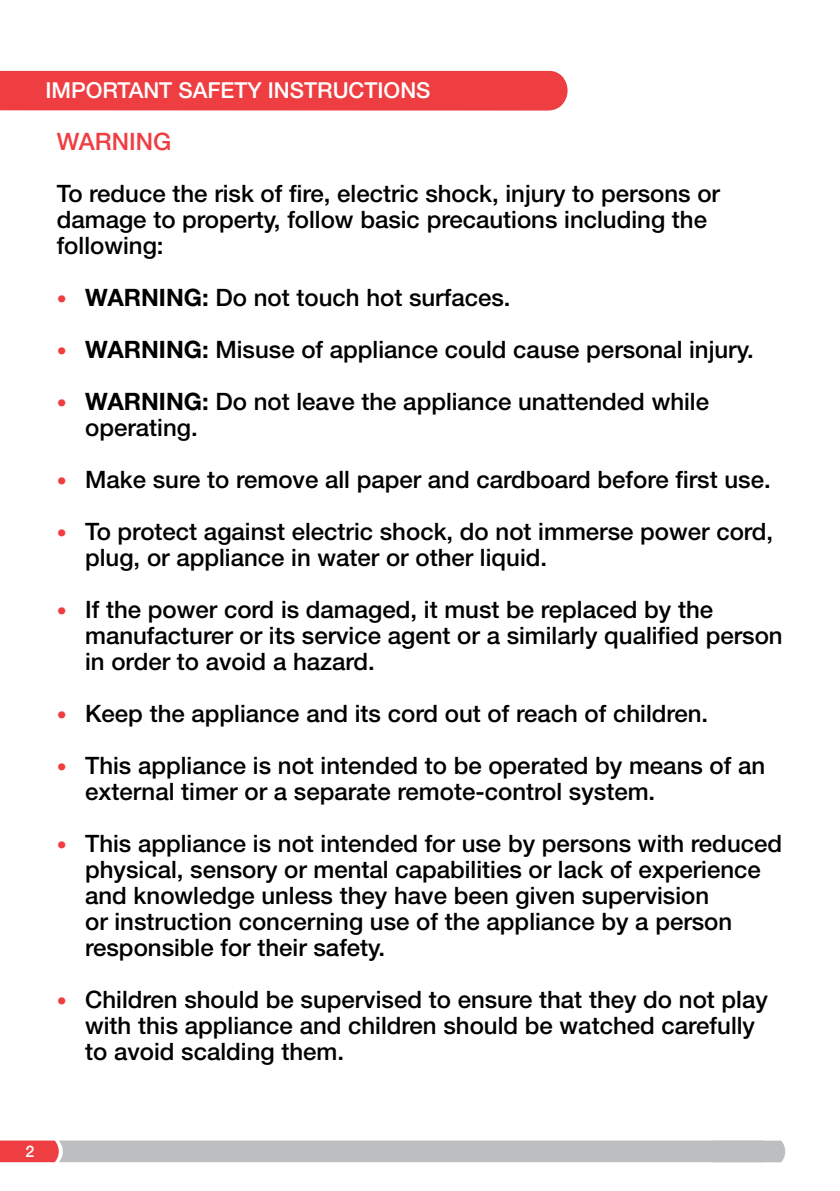
<style>
.page{position:relative;width:840px;height:1191px;background:#fff}
.page>*{position:absolute;margin:0;border:0;box-sizing:border-box;transform-origin:0 0}
.t1{font:500 24px/26px "Helvetica Neue LT Std";color:#000}
.t2{font:500 24px "Helvetica Neue LT Std";color:#ef3e42}
.t3{font:500 22px "Helvetica Neue LT Std";color:#fff}
.t4{font:500 16px "Helvetica Neue LT Std";color:#fff}
.s1{font-weight:700;font-size:20px;color:#ef3e42}
.s2{font-weight:700}
</style>
<div class="page">
<svg style="left:0;top:1140px;width:784px;height:22px;background:#c1b6b8"></svg>
<div style="left:0;top:71px;width:567px;height:40px;background:#ef3e42"></div>
<p class="t3" style="left:45px;top:77px;width:386px">IMPORTANT SAFETY INSTRUCTIONS</p>
<p class="t2" style="left:57px;top:127px;width:116px">WARNING</p>
<p class="t1" style="left:57px;top:180px;width:664px">To reduce the risk of fire, electric shock, injury to persons or damage to property, follow basic precautions including the following:</p>
<p class="t1" style="left:57px;top:284px;width:455px"><span class="s1">•</span> <span class="s2">WARNING:</span> Do not touch hot surfaces.</p>
<p class="t1" style="left:57px;top:336px;width:698px"><span class="s1">•</span> <span class="s2">WARNING:</span> Misuse of appliance could cause personal injury.</p>
<p class="t1" style="left:85px;top:388px;width:625px;text-indent:-28px"><span class="s1">•</span> <span class="s2">WARNING:</span> Do not leave the appliance unattended while operating.</p>
<p class="t1" style="left:57px;top:466px;width:715px"><span class="s1">•</span> Make sure to remove all paper and cardboard before first use.</p>
<p class="t1" style="left:85px;top:518px;width:689px;text-indent:-28px"><span class="s1">•</span> To protect against electric shock, do not immerse power cord, plug, or appliance in water or other liquid.</p>
<p class="t1" style="left:85px;top:596px;width:698px;text-indent:-28px"><span class="s1">•</span> If the power cord is damaged, it must be replaced by the manufacturer or its service agent or a similarly qualified person in order to avoid a hazard.</p>
<p class="t1" style="left:57px;top:700px;width:652px"><span class="s1">•</span> Keep the appliance and its cord out of reach of children.</p>
<p class="t1" style="left:85px;top:752px;width:681px;text-indent:-28px"><span class="s1">•</span> This appliance is not intended to be operated by means of an external timer or a separate remote-control system.</p>
<p class="t1" style="left:85px;top:830px;width:698px;text-indent:-28px"><span class="s1">•</span> This appliance is not intended for use by persons with reduced physical, sensory or mental capabilities or lack of experience and knowledge unless they have been given supervision<br>or instruction concerning use of the appliance by a person responsible for their safety.</p>
<p class="t1" style="left:85px;top:986px;width:684px;text-indent:-28px"><span class="s1">•</span> Children should be supervised to ensure that they do not play with this appliance and children should be watched carefully to avoid scalding them.</p>
<p class="t4" style="left:26px;top:1141px;width:10px">2</p>
</div>
